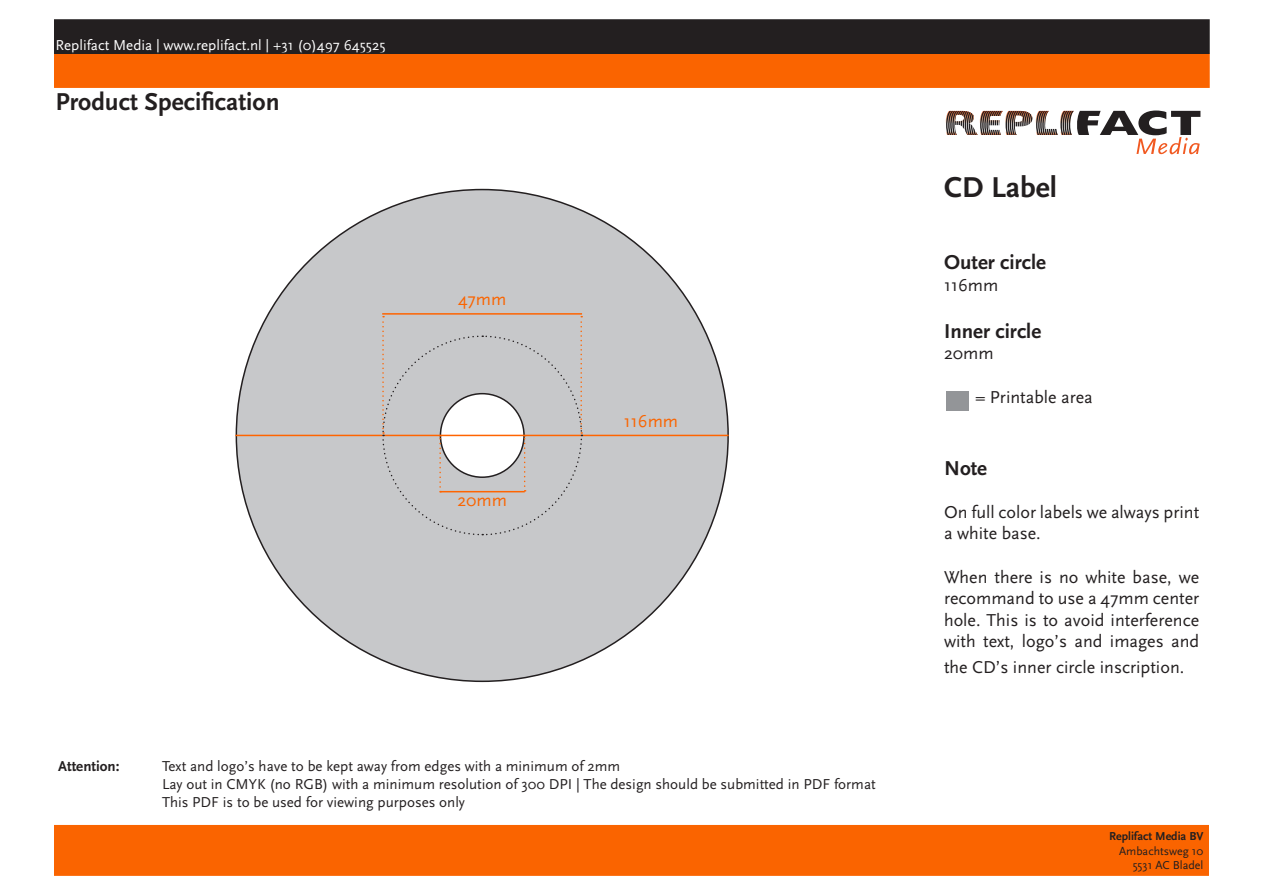
<style>
.page{position:relative;width:1263px;height:893px;background:#fff}
.page>*{position:absolute;margin:0;border:0;box-sizing:border-box;transform-origin:0 0}
.t1{font:700 30px "Scala Sans";color:#231f20}
.t2{font:700 25.5px "Scala Sans";color:#231f20}
.t3{font:700 21px "Scala Sans";color:#231f20}
.t4{font:18px/21.6px "Scala Sans";color:#231f20}
.t5{font:18px "Scala Sans";color:#fa6400}
.t6{font:15px "Scala Sans";color:#231f20}
.t7{font:15px "Scala Sans";color:#fff}
.t8{font:700 15px "Scala Sans";color:#231f20}
.t9{font:12px "Scala Sans";color:#231f20}
.t10{font:700 12px "Scala Sans";color:#231f20}
</style>
<div class="page">
<div style="left:54px;top:53px;width:1156px;height:35px;background:#fa6400;border:2px solid #fa6400"></div>
<div style="left:946px;top:391px;width:22px;height:19px;background:#939598"></div>
<div style="left:55px;top:20px;width:1154px;height:33px;background:#231f20"></div>
<div style="left:54px;top:19px;width:1156px;height:35px;border:2px solid #231f20"></div>
<div style="left:55px;top:826px;width:1153px;height:49px;background:#fa6400"></div>
<div style="left:54px;top:825px;width:1155px;height:51px;border:2px solid #fa6400"></div>
<svg style="left:945px;top:111px;width:255px;height:43px"></svg>
<div style="left:236px;top:190px;width:492px;height:491px;background:#c7c8ca;border-radius:50%"></div>
<hr style="left:235px;top:435px;width:494px;height:1px;background:#ff6400">
<hr style="left:382px;top:313px;width:200px;height:2px;background:#ff6400">
<svg style="left:381px;top:316px;width:202px;height:220px"></svg>
<p class="t7" style="left:56px;top:37px;width:332px">Replifact Media | www.replifact.nl | +31 (0)497 645525</p>
<p class="t2" style="left:56px;top:88px;width:226px">Product Specification</p>
<p class="t5" style="left:458px;top:289px;width:50px">47mm</p>
<p class="t5" style="left:457px;top:490px;width:51px">20mm</p>
<p class="t5" style="left:624px;top:411px;width:56px">116mm</p>
<p class="t8" style="left:58px;top:758px;width:63px">Attention:</p>
<p class="t6" style="left:162px;top:758px;width:460px">Text and logo’s have to be kept away from edges with a minimum of 2mm</p>
<p class="t6" style="left:162px;top:776px;width:715px">Lay out in CMYK (no RGB) with a minimum resolution of 300 DPI | The design should be submitted in PDF format</p>
<p class="t6" style="left:162px;top:794px;width:304px">This PDF is to be used for viewing purposes only</p>
<p class="t1" style="left:944px;top:172px;width:114px">CD Label</p>
<p class="t3" style="left:944px;top:251px;width:103px">Outer circle</p>
<p class="t4" style="left:944px;top:275px;width:56px">116mm</p>
<p class="t3" style="left:944px;top:320px;width:99px">Inner circle</p>
<p class="t4" style="left:944px;top:343px;width:51px">20mm</p>
<p class="t4" style="left:975px;top:386px;width:119px">= Printable area</p>
<p class="t3" style="left:944px;top:456px;width:45px">Note</p>
<p class="t4" style="left:944px;top:502px;width:257px">On full color labels we always print a white base.</p>
<p class="t4" style="left:944px;top:566px;width:257px;text-align:justify">When there is no white base, we recommand to use a 47mm center hole. This is to avoid interference with text, logo’s and images and</p>
<p class="t4" style="left:944px;top:656px;width:242px">the CD’s inner circle inscription.</p>
<p class="t10" style="left:1109px;top:830px;width:96px">Replifact Media BV</p>
<p class="t9" style="left:1119px;top:844px;width:86px">Ambachtsweg 10</p>
<p class="t9" style="left:1133px;top:858px;width:72px">5531 AC Bladel</p>
</div>
